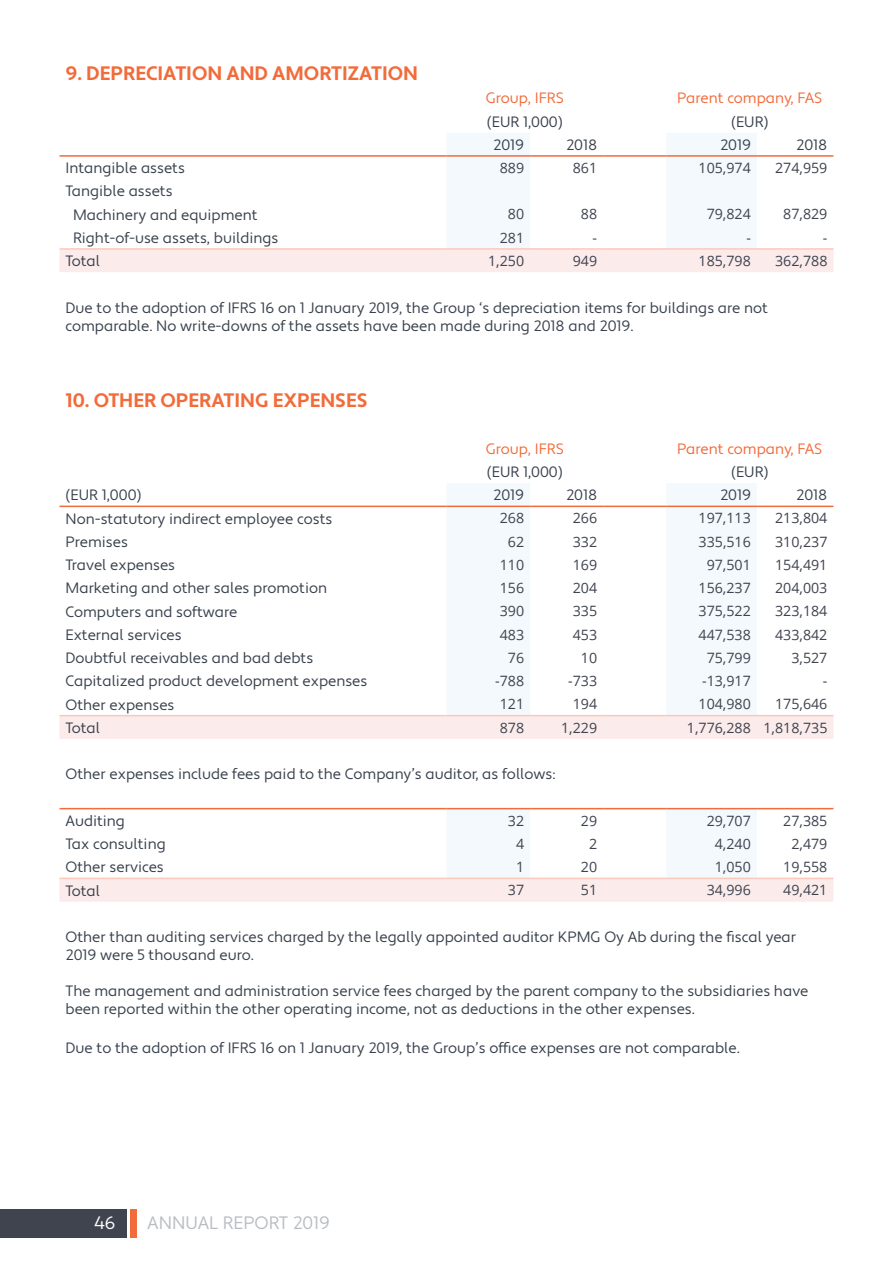
<style>
.page{position:relative;width:893px;height:1263px;background:#fff}
.page>*{position:absolute;margin:0;border:0;box-sizing:border-box;transform-origin:0 0}
.t1{font:700 19.5px "Apertura";color:#f26b3a}
.t2{font:18px "Apertura";color:#b9bdc2}
.t3{font:18px "Apertura";color:#fff}
.t4{font:15px/18px "Apertura";color:#38414c}
.t5{font:15px "Apertura";color:#f26b3a}
.t6{font:14.25px "Open Sans";color:#3e434e}
</style>
<div class="page">
<div style="left:0;top:1210px;width:126px;height:28px;background:#40444f"></div>
<div style="left:131px;top:1210px;width:6px;height:28px;background:#f26b3a"></div>
<svg style="left:447px;top:133px;width:310px;height:115px;fill:#f4f9fd"></svg>
<svg style="left:60px;top:250px;width:773px;height:652px"></svg>
<hr style="left:60px;top:155px;width:386px;height:2px;background:#f26b3a">
<hr style="left:446px;top:155px;width:84px;height:2px;background:#f26b3a">
<hr style="left:530px;top:155px;width:73px;height:2px;background:#f26b3a">
<hr style="left:603px;top:155px;width:63px;height:2px;background:#f26b3a">
<hr style="left:666px;top:155px;width:91px;height:2px;background:#f26b3a">
<hr style="left:757px;top:155px;width:76px;height:2px;background:#f26b3a">
<hr style="left:60px;top:248px;width:386px;height:2px;background:#fbc9b9">
<hr style="left:446px;top:248px;width:84px;height:2px;background:#fbc9b9">
<hr style="left:530px;top:248px;width:73px;height:2px;background:#fbc9b9">
<hr style="left:603px;top:248px;width:63px;height:2px;background:#fbc9b9">
<hr style="left:666px;top:248px;width:91px;height:2px;background:#fbc9b9">
<hr style="left:757px;top:248px;width:76px;height:2px;background:#fbc9b9">
<hr style="left:60px;top:506px;width:386px;height:1px;background:#f26b3a">
<hr style="left:446px;top:506px;width:84px;height:1px;background:#f26b3a">
<hr style="left:530px;top:506px;width:73px;height:1px;background:#f26b3a">
<hr style="left:603px;top:506px;width:63px;height:1px;background:#f26b3a">
<hr style="left:666px;top:506px;width:91px;height:1px;background:#f26b3a">
<hr style="left:757px;top:506px;width:76px;height:1px;background:#f26b3a">
<hr style="left:60px;top:715px;width:386px;height:1px;background:#fbc9b9">
<hr style="left:446px;top:715px;width:84px;height:1px;background:#fbc9b9">
<hr style="left:530px;top:715px;width:73px;height:1px;background:#fbc9b9">
<hr style="left:603px;top:715px;width:63px;height:1px;background:#fbc9b9">
<hr style="left:666px;top:715px;width:91px;height:1px;background:#fbc9b9">
<hr style="left:757px;top:715px;width:76px;height:1px;background:#fbc9b9">
<hr style="left:60px;top:878px;width:386px;height:1px;background:#fbc9b9">
<hr style="left:446px;top:878px;width:84px;height:1px;background:#fbc9b9">
<hr style="left:530px;top:878px;width:73px;height:1px;background:#fbc9b9">
<hr style="left:603px;top:878px;width:63px;height:1px;background:#fbc9b9">
<hr style="left:666px;top:878px;width:91px;height:1px;background:#fbc9b9">
<hr style="left:757px;top:878px;width:76px;height:1px;background:#fbc9b9">
<hr style="left:60px;top:808px;width:386px;height:1px;background:#f26b3a">
<hr style="left:446px;top:808px;width:84px;height:1px;background:#f26b3a">
<hr style="left:530px;top:808px;width:73px;height:1px;background:#f26b3a">
<hr style="left:603px;top:808px;width:63px;height:1px;background:#f26b3a">
<hr style="left:666px;top:808px;width:91px;height:1px;background:#f26b3a">
<hr style="left:757px;top:808px;width:76px;height:1px;background:#f26b3a">
<h1 class="t1" style="left:66px;top:62px;width:354px">9. DEPRECIATION AND AMORTIZATION</h1>
<p class="t5" style="left:486px;top:89px;width:80px">Group, IFRS</p>
<p class="t5" style="left:677px;top:89px;width:147px">Parent company, FAS</p>
<p class="t4" style="left:487px;top:113px;width:78px">(EUR 1,000)</p>
<p class="t4" style="left:731px;top:113px;width:39px">(EUR)</p>
<p class="t4" style="left:493px;top:136px;width:32px">2019</p>
<p class="t4" style="left:566px;top:136px;width:33px">2018</p>
<p class="t4" style="left:720px;top:136px;width:32px">2019</p>
<p class="t4" style="left:796px;top:136px;width:33px">2018</p>
<p class="t4" style="left:66px;top:159px;width:121px">Intangible assets</p>
<p class="t6" style="left:500px;top:158px;width:26px">889</p>
<p class="t6" style="left:573px;top:158px;width:26px">861</p>
<p class="t6" style="left:698px;top:158px;width:54px">105,974</p>
<p class="t6" style="left:775px;top:158px;width:54px">274,959</p>
<p class="t4" style="left:73px;top:180px;width:186px;line-height:23.2px;text-indent:-8px">Tangible assets<br>Machinery and equipment</p>
<p class="t6" style="left:508px;top:204px;width:18px">80</p>
<p class="t6" style="left:581px;top:204px;width:18px">88</p>
<p class="t6" style="left:707px;top:204px;width:46px">79,824</p>
<p class="t6" style="left:783px;top:204px;width:46px">87,829</p>
<p class="t4" style="left:73px;top:229px;width:207px">Right-of-use assets, buildings</p>
<p class="t6" style="left:500px;top:228px;width:26px">281</p>
<p class="t6" style="left:593px;top:228px;width:6px">-</p>
<p class="t6" style="left:746px;top:228px;width:6px">-</p>
<p class="t6" style="left:823px;top:228px;width:6px">-</p>
<p class="t4" style="left:66px;top:252px;width:36px">Total</p>
<p class="t6" style="left:488px;top:251px;width:38px">1,250</p>
<p class="t6" style="left:573px;top:251px;width:26px">949</p>
<p class="t6" style="left:698px;top:251px;width:54px">185,798</p>
<p class="t6" style="left:775px;top:251px;width:54px">362,788</p>
<p class="t4" style="left:66px;top:299px;width:704px">Due to the adoption of IFRS 16 on 1 January 2019, the Group ‘s depreciation items for buildings are not comparable. No write-downs of the assets have been made during 2018 and 2019.</p>
<h1 class="t1" style="left:66px;top:389px;width:303px">10. OTHER OPERATING EXPENSES</h1>
<p class="t5" style="left:486px;top:440px;width:80px">Group, IFRS</p>
<p class="t5" style="left:677px;top:440px;width:147px">Parent company, FAS</p>
<p class="t4" style="left:487px;top:463px;width:78px">(EUR 1,000)</p>
<p class="t4" style="left:731px;top:463px;width:39px">(EUR)</p>
<p class="t4" style="left:66px;top:487px;width:78px">(EUR 1,000)</p>
<p class="t4" style="left:493px;top:487px;width:32px">2019</p>
<p class="t4" style="left:566px;top:487px;width:33px">2018</p>
<p class="t4" style="left:720px;top:487px;width:32px">2019</p>
<p class="t4" style="left:796px;top:487px;width:33px">2018</p>
<p class="t4" style="left:66px;top:510px;width:268px">Non-statutory indirect employee costs</p>
<p class="t6" style="left:500px;top:508px;width:26px">268</p>
<p class="t6" style="left:573px;top:508px;width:26px">266</p>
<p class="t6" style="left:698px;top:508px;width:54px">197,113</p>
<p class="t6" style="left:775px;top:508px;width:54px">213,804</p>
<p class="t4" style="left:66px;top:533px;width:64px">Premises</p>
<p class="t6" style="left:508px;top:532px;width:18px">62</p>
<p class="t6" style="left:573px;top:532px;width:26px">332</p>
<p class="t6" style="left:698px;top:532px;width:54px">335,516</p>
<p class="t6" style="left:775px;top:532px;width:54px">310,237</p>
<p class="t4" style="left:66px;top:556px;width:111px">Travel expenses</p>
<p class="t6" style="left:500px;top:555px;width:26px">110</p>
<p class="t6" style="left:573px;top:555px;width:26px">169</p>
<p class="t6" style="left:707px;top:555px;width:46px">97,501</p>
<p class="t6" style="left:775px;top:555px;width:54px">154,491</p>
<p class="t4" style="left:66px;top:580px;width:263px">Marketing and other sales promotion</p>
<p class="t6" style="left:500px;top:578px;width:26px">156</p>
<p class="t6" style="left:573px;top:578px;width:26px">204</p>
<p class="t6" style="left:698px;top:578px;width:54px">156,237</p>
<p class="t6" style="left:775px;top:578px;width:54px">204,003</p>
<p class="t4" style="left:66px;top:603px;width:173px">Computers and software</p>
<p class="t6" style="left:500px;top:601px;width:26px">390</p>
<p class="t6" style="left:573px;top:601px;width:26px">335</p>
<p class="t6" style="left:698px;top:601px;width:54px">375,522</p>
<p class="t6" style="left:775px;top:601px;width:54px">323,184</p>
<p class="t4" style="left:66px;top:626px;width:118px">External services</p>
<p class="t6" style="left:500px;top:625px;width:26px">483</p>
<p class="t6" style="left:573px;top:625px;width:26px">453</p>
<p class="t6" style="left:698px;top:625px;width:54px">447,538</p>
<p class="t6" style="left:775px;top:625px;width:54px">433,842</p>
<p class="t4" style="left:66px;top:649px;width:249px">Doubtful receivables and bad debts</p>
<p class="t6" style="left:508px;top:648px;width:18px">76</p>
<p class="t6" style="left:581px;top:648px;width:18px">10</p>
<p class="t6" style="left:707px;top:648px;width:46px">75,799</p>
<p class="t6" style="left:791px;top:648px;width:38px">3,527</p>
<p class="t4" style="left:66px;top:673px;width:303px">Capitalized product development expenses</p>
<p class="t6" style="left:495px;top:671px;width:31px">-788</p>
<p class="t6" style="left:568px;top:671px;width:31px">-733</p>
<p class="t6" style="left:702px;top:671px;width:50px">-13,917</p>
<p class="t6" style="left:823px;top:671px;width:6px">-</p>
<p class="t4" style="left:66px;top:696px;width:110px">Other expenses</p>
<p class="t6" style="left:500px;top:694px;width:26px">121</p>
<p class="t6" style="left:573px;top:694px;width:26px">194</p>
<p class="t6" style="left:698px;top:694px;width:54px">104,980</p>
<p class="t6" style="left:775px;top:694px;width:54px">175,646</p>
<p class="t4" style="left:66px;top:719px;width:36px">Total</p>
<p class="t6" style="left:500px;top:718px;width:26px">878</p>
<p class="t6" style="left:561px;top:718px;width:38px">1,229</p>
<p class="t6" style="left:687px;top:718px;width:142px">1,776,288 1,818,735</p>
<p class="t4" style="left:66px;top:766px;width:492px">Other expenses include fees paid to the Company’s auditor, as follows:</p>
<p class="t4" style="left:66px;top:812px;width:61px">Auditing</p>
<p class="t6" style="left:508px;top:811px;width:18px">32</p>
<p class="t6" style="left:581px;top:811px;width:18px">29</p>
<p class="t6" style="left:707px;top:811px;width:46px">29,707</p>
<p class="t6" style="left:783px;top:811px;width:46px">27,385</p>
<p class="t4" style="left:66px;top:835px;width:102px">Tax consulting</p>
<p class="t6" style="left:516px;top:834px;width:10px">4</p>
<p class="t6" style="left:589px;top:834px;width:10px">2</p>
<p class="t6" style="left:715px;top:834px;width:38px">4,240</p>
<p class="t6" style="left:791px;top:834px;width:38px">2,479</p>
<p class="t4" style="left:66px;top:859px;width:100px">Other services</p>
<p class="t6" style="left:516px;top:857px;width:10px">1</p>
<p class="t6" style="left:581px;top:857px;width:18px">20</p>
<p class="t6" style="left:715px;top:857px;width:38px">1,050</p>
<p class="t6" style="left:783px;top:857px;width:46px">19,558</p>
<p class="t4" style="left:66px;top:882px;width:36px">Total</p>
<p class="t6" style="left:508px;top:880px;width:18px">37</p>
<p class="t6" style="left:581px;top:880px;width:18px">51</p>
<p class="t6" style="left:707px;top:880px;width:46px">34,996</p>
<p class="t6" style="left:783px;top:880px;width:46px">49,421</p>
<p class="t4" style="left:66px;top:928px;width:732px">Other than auditing services charged by the legally appointed auditor KPMG Oy Ab during the fiscal year<br>2019 were 5 thousand euro.</p>
<p class="t4" style="left:66px;top:982px;width:744px">The management and administration service fees charged by the parent company to the subsidiaries have been reported within the other operating income, not as deductions in the other expenses.</p>
<p class="t4" style="left:66px;top:1040px;width:676px">Due to the adoption of IFRS 16 on 1 January 2019, the Group’s office expenses are not comparable.</p>
<p class="t3" style="left:94px;top:1212px;width:23px">46</p>
<p class="t2" style="left:147px;top:1212px;width:184px">ANNUAL REPORT 2019</p>
</div>
